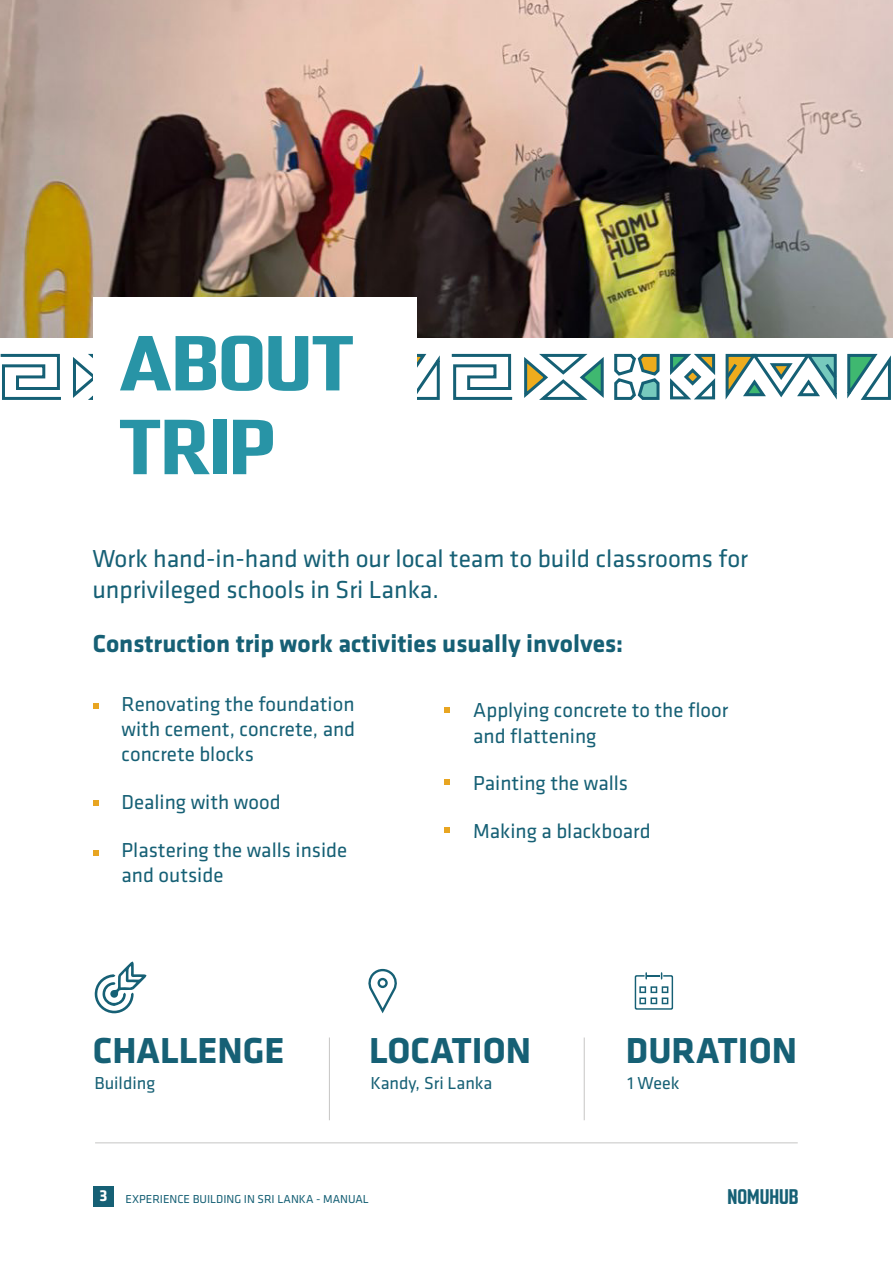
<style>
.page{position:relative;width:893px;height:1263px;background:#fff}
.page>*{position:absolute;margin:0;border:0;box-sizing:border-box;transform-origin:0 0}
.t1{font:500 condensed 69.75px/83.7px "Enamela W01";letter-spacing:-.005em;color:#2894a6;scale:1.47 1}
.t2{font:700 37.5px "Klavika";color:#166075}
.t3{font:25.5px/30.6px "Klavika";color:#166075}
.t4{font:700 25.5px "Klavika";color:#166075}
.t5{font:21px/25.2px "Klavika";color:#166075}
.t6{font:500 condensed 18.9px "Enamela W01";color:#166075;scale:1.09 1}
.t7{font:18px "Klavika";color:#166075}
.t8{font:12px "Klavika";color:#166075}
.s1{font-weight:700;font-size:16.5px;color:#fff}
</style>
<div class="page">
<svg style="left:0;top:353px;width:61px;height:47px"></svg>
<svg style="left:73px;top:353px;width:20px;height:47px"></svg>
<svg style="left:417px;top:353px;width:23px;height:47px"></svg>
<svg style="left:451px;top:353px;width:62px;height:47px"></svg>
<svg style="left:847px;top:353px;width:44px;height:47px"></svg>
<svg style="left:524px;top:353px;width:136px;height:47px"></svg>
<svg style="left:670px;top:353px;width:46px;height:47px"></svg>
<svg style="left:725px;top:353px;width:112px;height:47px"></svg>
<img style="left:1px;top:0;width:892px;height:337px">
<div style="left:93px;top:297px;width:323px;height:108px;background:#fff"></div>
<svg style="left:93px;top:703px;width:6px;height:5px"></svg>
<svg style="left:93px;top:800px;width:6px;height:6px"></svg>
<svg style="left:93px;top:850px;width:6px;height:6px"></svg>
<svg style="left:445px;top:707px;width:5px;height:6px"></svg>
<svg style="left:445px;top:779px;width:5px;height:5px"></svg>
<svg style="left:445px;top:827px;width:5px;height:6px"></svg>
<div style="left:93px;top:1186px;width:21px;height:20px;background:#166075"></div>
<svg style="left:94px;top:961px;width:52px;height:52px"></svg>
<svg style="left:635px;top:972px;width:38px;height:38px"></svg>
<svg style="left:368px;top:969px;width:29px;height:44px"></svg>
<hr style="left:584px;top:1037px;width:1px;height:83px;background:#c6c5c4">
<hr style="left:95px;top:1142px;width:703px;height:1px;background:#c6c5c4">
<hr style="left:329px;top:1037px;width:1px;height:83px;background:#c6c5c4">
<h1 class="t1" style="left:119px;top:320px;width:161px">ABOUT<br>TRIP</h1>
<p class="t3" style="left:92px;top:544px;width:657px">Work hand-in-hand with our local team to build classrooms for unprivileged schools in Sri Lanka.</p>
<p class="t4" style="left:93px;top:630px;width:532px">Construction trip work activities usually involves:</p>
<p class="t5" style="left:122px;top:692px;width:235px;text-align:justify">Renovating the foundation with cement, concrete, and concrete blocks</p>
<p class="t5" style="left:122px;top:790px;width:161px">Dealing with wood</p>
<p class="t5" style="left:122px;top:837px;width:227px">Plastering the walls inside and outside</p>
<p class="t5" style="left:473px;top:698px;width:256px">Applying concrete to the floor and flattening</p>
<p class="t5" style="left:473px;top:771px;width:156px">Painting the walls</p>
<p class="t5" style="left:473px;top:819px;width:179px">Making a blackboard</p>
<h2 class="t2" style="left:93px;top:1030px;width:193px">CHALLENGE</h2>
<p class="t7" style="left:94px;top:1074px;width:62px">Building</p>
<h2 class="t2" style="left:369px;top:1030px;width:164px">LOCATION</h2>
<p class="t7" style="left:371px;top:1074px;width:123px">Kandy, Sri Lanka</p>
<h2 class="t2" style="left:626px;top:1030px;width:173px">DURATION</h2>
<p class="t7" style="left:627px;top:1074px;width:53px">1 Week</p>
<p class="t8" style="left:100px;top:1192px;width:271px"><span class="s1">3</span> EXPERIENCE BUILDING IN SRI LANKA - MANUAL</p>
<p class="t6" style="left:727px;top:1184px;width:67px">NOMUHUB</p>
</div>
